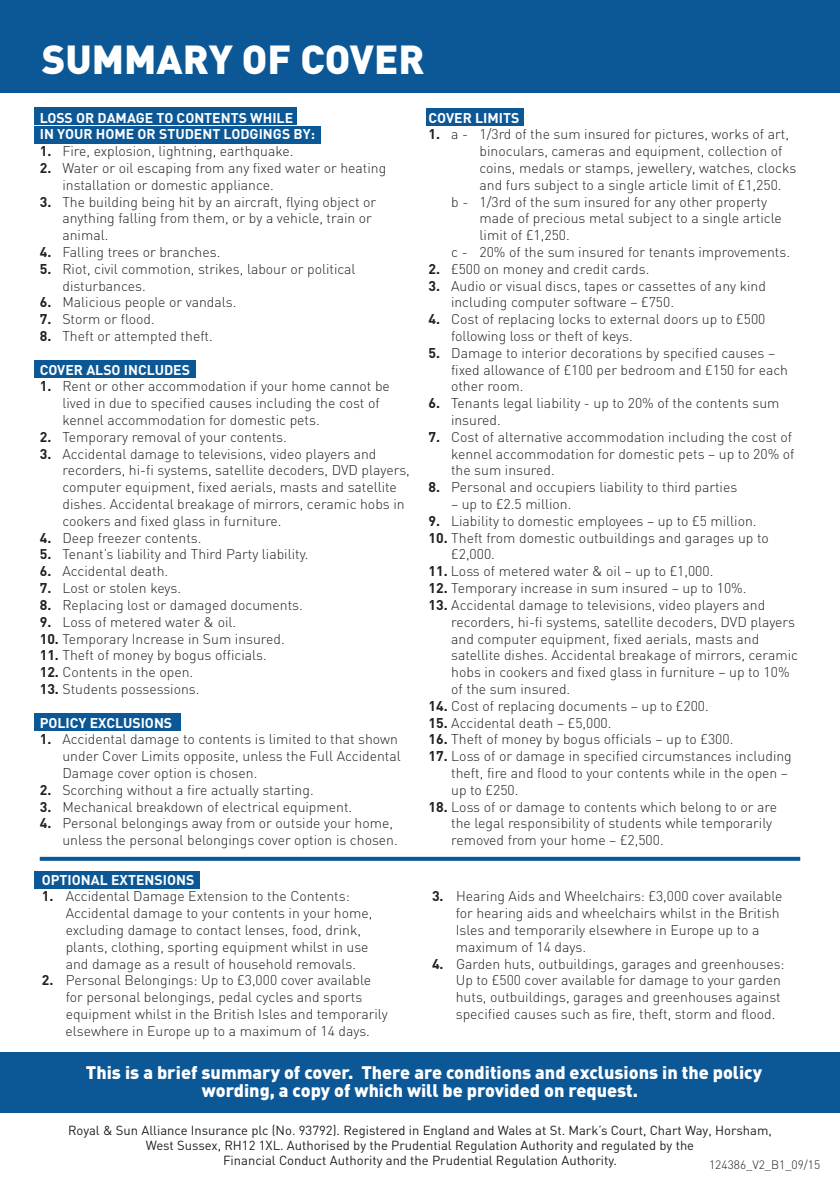
<style>
.page{position:relative;width:840px;height:1191px;background:#fff}
.page>*{position:absolute;margin:0;border:0;box-sizing:border-box;transform-origin:0 0}
.t1{font:900 40px "DIN";color:#fff}
.t2{font:900 18px/18px "DIN";color:#fff;text-align:center}
.t3{font:300 14px/16.8px "DIN";color:#231f20}
.t4{font:700 14px/16.8px "DIN";color:#fff}
.t5{font:13px/15px "DIN";color:#231f20;text-align:center}
.t6{font:300 12px "DIN";color:#231f20}
.s1{font-weight:700}
</style>
<div class="page">
<div style="left:34px;top:871px;width:166px;height:18px;background:#0c5896"></div>
<div style="left:34px;top:713px;width:146px;height:18px;background:#0c5896"></div>
<div style="left:34px;top:360px;width:161px;height:18px;background:#0c5896"></div>
<div style="left:425px;top:108px;width:98px;height:17px;background:#0c5896"></div>
<div style="left:34px;top:126px;width:286px;height:18px;background:#0c5896"></div>
<div style="left:34px;top:108px;width:263px;height:17px;background:#0c5896"></div>
<div style="left:0;top:0;width:839px;height:93px;background:#0c5896"></div>
<svg style="left:40px;top:857px;width:759px;height:4px;background:#145e99"></svg>
<div style="left:0;top:1052px;width:839px;height:61px;background:#0c5896"></div>
<h1 class="t1" style="left:42px;top:37px;width:384px">SUMMARY OF COVER</h1>
<p class="t4" style="left:40px;top:109px;width:277px">LOSS OR DAMAGE TO CONTENTS WHILE<br>IN YOUR HOME OR STUDENT LODGINGS BY:</p>
<p class="t3" style="left:40px;top:143px;width:255px"><span class="s1">1.</span> Fire, explosion, lightning, earthquake.</p>
<p class="t3" style="left:62px;top:160px;width:325px;text-indent:-23px"><span class="s1">2.</span> Water or oil escaping from any fixed water or heating installation or domestic appliance.</p>
<p class="t3" style="left:62px;top:193px;width:315px;text-indent:-23px"><span class="s1">3.</span> The building being hit by an aircraft, flying object or anything falling from them, or by a vehicle, train or animal.</p>
<p class="t3" style="left:40px;top:244px;width:182px"><span class="s1">4.</span> Falling trees or branches.</p>
<p class="t3" style="left:62px;top:260px;width:294px;text-indent:-23px"><span class="s1">5.</span> Riot, civil commotion, strikes, labour or political disturbances.</p>
<p class="t3" style="left:40px;top:294px;width:198px"><span class="s1">6.</span> Malicious people or vandals.</p>
<p class="t3" style="left:40px;top:311px;width:116px"><span class="s1">7.</span> Storm or flood.</p>
<p class="t3" style="left:40px;top:328px;width:174px"><span class="s1">8.</span> Theft or attempted theft.</p>
<p class="t4" style="left:40px;top:361px;width:152px">COVER ALSO INCLUDES</p>
<p class="t3" style="left:62px;top:378px;width:329px;text-indent:-23px"><span class="s1">1.</span> Rent or other accommodation if your home cannot be lived in due to specified causes including the cost of kennel accommodation for domestic pets.</p>
<p class="t3" style="left:40px;top:428px;width:248px"><span class="s1">2.</span> Temporary removal of your contents.</p>
<p class="t3" style="left:62px;top:445px;width:349px;text-indent:-23px"><span class="s1">3.</span> Accidental damage to televisions, video players and recorders, hi-fi systems, satellite decoders, DVD players, computer equipment, fixed aerials, masts and satellite dishes. Accidental breakage of mirrors, ceramic hobs in cookers and fixed glass in furniture.</p>
<p class="t3" style="left:40px;top:529px;width:163px"><span class="s1">4.</span> Deep freezer contents.</p>
<p class="t3" style="left:40px;top:546px;width:270px"><span class="s1">5.</span> Tenant’s liability and Third Party liability.</p>
<p class="t3" style="left:40px;top:563px;width:130px"><span class="s1">6.</span> Accidental death.</p>
<p class="t3" style="left:40px;top:580px;width:143px"><span class="s1">7.</span> Lost or stolen keys.</p>
<p class="t3" style="left:40px;top:596px;width:264px"><span class="s1">8.</span> Replacing lost or damaged documents.</p>
<p class="t3" style="left:40px;top:613px;width:198px"><span class="s1">9.</span> Loss of metered water &amp; oil.</p>
<p class="t3" style="left:40px;top:630px;width:246px"><span class="s1">10.</span> Temporary Increase in Sum insured.</p>
<p class="t3" style="left:40px;top:647px;width:228px"><span class="s1">11.</span> Theft of money by bogus officials.</p>
<p class="t3" style="left:40px;top:664px;width:155px"><span class="s1">12.</span> Contents in the open.</p>
<p class="t3" style="left:40px;top:680px;width:161px"><span class="s1">13.</span> Students possessions.</p>
<p class="t4" style="left:40px;top:714px;width:134px">POLICY EXCLUSIONS</p>
<p class="t3" style="left:62px;top:731px;width:339px;text-indent:-23px"><span class="s1">1.</span> Accidental damage to contents is limited to that shown under Cover Limits opposite, unless the Full Accidental<br>Damage cover option is chosen.</p>
<p class="t3" style="left:40px;top:781px;width:275px"><span class="s1">2.</span> Scorching without a fire actually starting.</p>
<p class="t3" style="left:40px;top:798px;width:314px"><span class="s1">3.</span> Mechanical breakdown of electrical equipment.</p>
<p class="t3" style="left:62px;top:815px;width:337px;text-indent:-23px"><span class="s1">4.</span> Personal belongings away from or outside your home, unless the personal belongings cover option is chosen.</p>
<p class="t4" style="left:42px;top:871px;width:154px">OPTIONAL EXTENSIONS</p>
<p class="t3" style="left:66px;top:888px;width:308px;text-indent:-24px"><span class="s1">1.</span> Accidental Damage Extension to the Contents:<br>Accidental damage to your contents in your home, excluding damage to contact lenses, food, drink, plants, clothing, sporting equipment whilst in use and damage as a result of household removals.</p>
<p class="t3" style="left:65px;top:972px;width:323px;text-indent:-24px"><span class="s1">2.</span> Personal Belongings: Up to £3,000 cover available for personal belongings, pedal cycles and sports equipment whilst in the British Isles and temporarily elsewhere in Europe up to a maximum of 14 days.</p>
<p class="t4" style="left:428px;top:109px;width:92px">COVER LIMITS</p>
<p class="t3" style="left:428px;top:126px;width:362px"><span class="s1">1.</span> a - 1/3rd of the sum insured for pictures, works of art,</p>
<p class="t3" style="left:479px;top:143px;width:304px">binoculars, cameras and equipment, collection of</p>
<p class="t3" style="left:479px;top:160px;width:318px">coins, medals or stamps, jewellery, watches, clocks</p>
<p class="t3" style="left:479px;top:176px;width:303px">and furs subject to a single article limit of £1,250.</p>
<p class="t3" style="left:451px;top:193px;width:317px">b - 1/3rd of the sum insured for any other property</p>
<p class="t3" style="left:479px;top:210px;width:303px">made of precious metal subject to a single article</p>
<p class="t3" style="left:479px;top:227px;width:92px">limit of £1,250.</p>
<p class="t3" style="left:451px;top:244px;width:340px">c - 20% of the sum insured for tenants improvements.</p>
<p class="t3" style="left:428px;top:260px;width:222px"><span class="s1">2.</span> £500 on money and credit cards.</p>
<p class="t3" style="left:451px;top:277px;width:316px;text-indent:-22px"><span class="s1">3.</span> Audio or visual discs, tapes or cassettes of any kind including computer software – £750.</p>
<p class="t3" style="left:451px;top:311px;width:316px;text-indent:-22px"><span class="s1">4.</span> Cost of replacing locks to external doors up to £500 following loss or theft of keys.</p>
<p class="t3" style="left:451px;top:344px;width:338px;text-indent:-22px"><span class="s1">5.</span> Damage to interior decorations by specified causes – fixed allowance of £100 per bedroom and £150 for each other room.</p>
<p class="t3" style="left:451px;top:395px;width:330px;text-indent:-22px"><span class="s1">6.</span> Tenants legal liability - up to 20% of the contents sum insured.</p>
<p class="t3" style="left:451px;top:428px;width:345px;text-indent:-22px"><span class="s1">7.</span> Cost of alternative accommodation including the cost of kennel accommodation for domestic pets – up to 20% of the sum insured.</p>
<p class="t3" style="left:428px;top:479px;width:310px"><span class="s1">8.</span> Personal and occupiers liability to third parties</p>
<p class="t3" style="left:451px;top:496px;width:122px">– up to £2.5 million.</p>
<p class="t3" style="left:428px;top:512px;width:329px"><span class="s1">9.</span> Liability to domestic employees – up to £5 million.</p>
<p class="t3" style="left:451px;top:529px;width:319px;text-indent:-23px"><span class="s1">10.</span> Theft from domestic outbuildings and garages up to £2,000.</p>
<p class="t3" style="left:428px;top:563px;width:286px"><span class="s1">11.</span> Loss of metered water &amp; oil – up to £1,000.</p>
<p class="t3" style="left:428px;top:580px;width:319px"><span class="s1">12.</span> Temporary increase in sum insured – up to 10%.</p>
<p class="t3" style="left:451px;top:596px;width:348px;text-indent:-23px"><span class="s1">13.</span> Accidental damage to televisions, video players and recorders, hi-fi systems, satellite decoders, DVD players and computer equipment, fixed aerials, masts and satellite dishes. Accidental breakage of mirrors, ceramic hobs in cookers and fixed glass in furniture – up to 10% of the sum insured.</p>
<p class="t3" style="left:428px;top:697px;width:281px"><span class="s1">14.</span> Cost of replacing documents – up to £200.</p>
<p class="t3" style="left:428px;top:714px;width:184px"><span class="s1">15.</span> Accidental death – £5,000.</p>
<p class="t3" style="left:428px;top:731px;width:306px"><span class="s1">16.</span> Theft of money by bogus officials – up to £300.</p>
<p class="t3" style="left:451px;top:748px;width:342px;text-indent:-23px"><span class="s1">17.</span> Loss of or damage in specified circumstances including theft, fire and flood to your contents while in the open – up to £250.</p>
<p class="t3" style="left:451px;top:798px;width:327px;text-indent:-23px"><span class="s1">18.</span> Loss of or damage to contents which belong to or are the legal responsibility of students while temporarily removed from your home – £2,500.</p>
<p class="t3" style="left:455px;top:888px;width:328px;text-indent:-24px"><span class="s1">3.</span> Hearing Aids and Wheelchairs: £3,000 cover available for hearing aids and wheelchairs whilst in the British Isles and temporarily elsewhere in Europe up to a maximum of 14 days.</p>
<p class="t3" style="left:455px;top:955px;width:330px;text-indent:-24px"><span class="s1">4.</span> Garden huts, outbuildings, garages and greenhouses:<br>Up to £500 cover available for damage to your garden huts, outbuildings, garages and greenhouses against specified causes such as fire, theft, storm and flood.</p>
<p class="t2" style="left:86px;top:1063px;width:677px">This is a brief summary of cover. There are conditions and exclusions in the policy wording, a copy of which will be provided on request.</p>
<p class="t5" style="left:68px;top:1123px;width:705px">Royal &amp; Sun Alliance Insurance plc (No. 93792). Registered in England and Wales at St. Mark’s Court, Chart Way, Horsham,<br>West Sussex, RH12 1XL. Authorised by the Prudential Regulation Authority and regulated by the<br>Financial Conduct Authority and the Prudential Regulation Authority.</p>
<p class="t6" style="left:708px;top:1158px;width:113px">124386_V2_B1_09/15</p>
</div>
